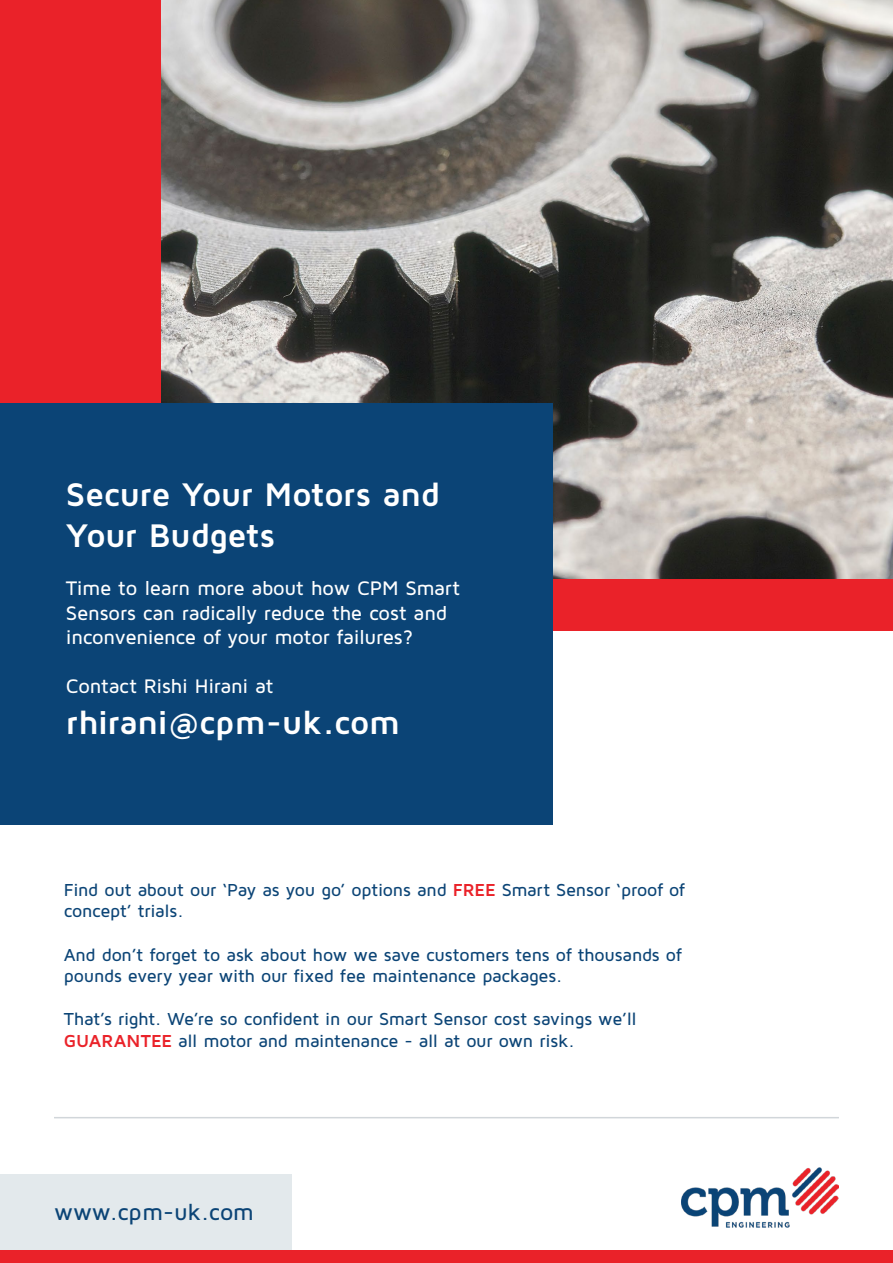
<style>
.page{position:relative;width:893px;height:1263px;background:#fff}
.page>*{position:absolute;margin:0;border:0;box-sizing:border-box;transform-origin:0 0}
.t1{font:700 33.9px/40.7px "Maven Pro";letter-spacing:-.015em;color:#fff}
.t2{font:500 23.55px "Maven Pro";color:#0b4476}
.t3{font:500 20.4px/24.5px "Maven Pro";letter-spacing:-.015em;color:#fff}
.t4{font:500 18px/21.6px "Maven Pro";letter-spacing:-.015em;color:#0b4476}
.s1{font-weight:700;color:#ea2229}
</style>
<div class="page">
<div style="left:0;top:1250px;width:893px;height:13px;background:#ea2229"></div>
<img style="left:681px;top:1167px;width:158px;height:60px">
<div style="left:0;top:1174px;width:291px;height:75px;background:#e3e9ec"></div>
<div style="left:0;top:0;width:266px;height:799px;background:#ea2229"></div>
<div style="left:542px;top:520px;width:351px;height:111px;background:#ea2229"></div>
<img style="left:162px;top:0;width:731px;height:578px">
<div style="left:0;top:404px;width:553px;height:421px;background:#0b4476"></div>
<hr style="left:54px;top:1117px;width:785px;height:1px;background:#d1d6da">
<h1 class="t1" style="left:66px;top:473px;width:376px">Secure Your Motors and<br>Your Budgets</h1>
<p class="t3" style="left:66px;top:575px;width:396px">Time to learn more about how CPM Smart<br>Sensors can radically reduce the cost and inconvenience of your motor failures?</p>
<p class="t3" style="left:66px;top:673px;width:209px">Contact Rishi Hirani at</p>
<h1 class="t1" style="left:66px;top:700px;width:336px">rhirani@cpm-uk.com</h1>
<p class="t4" style="left:64px;top:878px;width:622px">Find out about our ‘Pay as you go’ options and <span class="s1">FREE</span> Smart Sensor ‘proof of concept’ trials.</p>
<p class="t4" style="left:64px;top:943px;width:619px">And don’t forget to ask about how we save customers tens of thousands of pounds every year with our fixed fee maintenance packages.</p>
<p class="t4" style="left:64px;top:1008px;width:575px">That’s right. We’re so confident in our Smart Sensor cost savings we’ll<br><span class="s1">GUARANTEE</span> all motor and maintenance - all at our own risk.</p>
<h2 class="t2" style="left:54px;top:1197px;width:202px">www.cpm-uk.com</h2>
</div>
